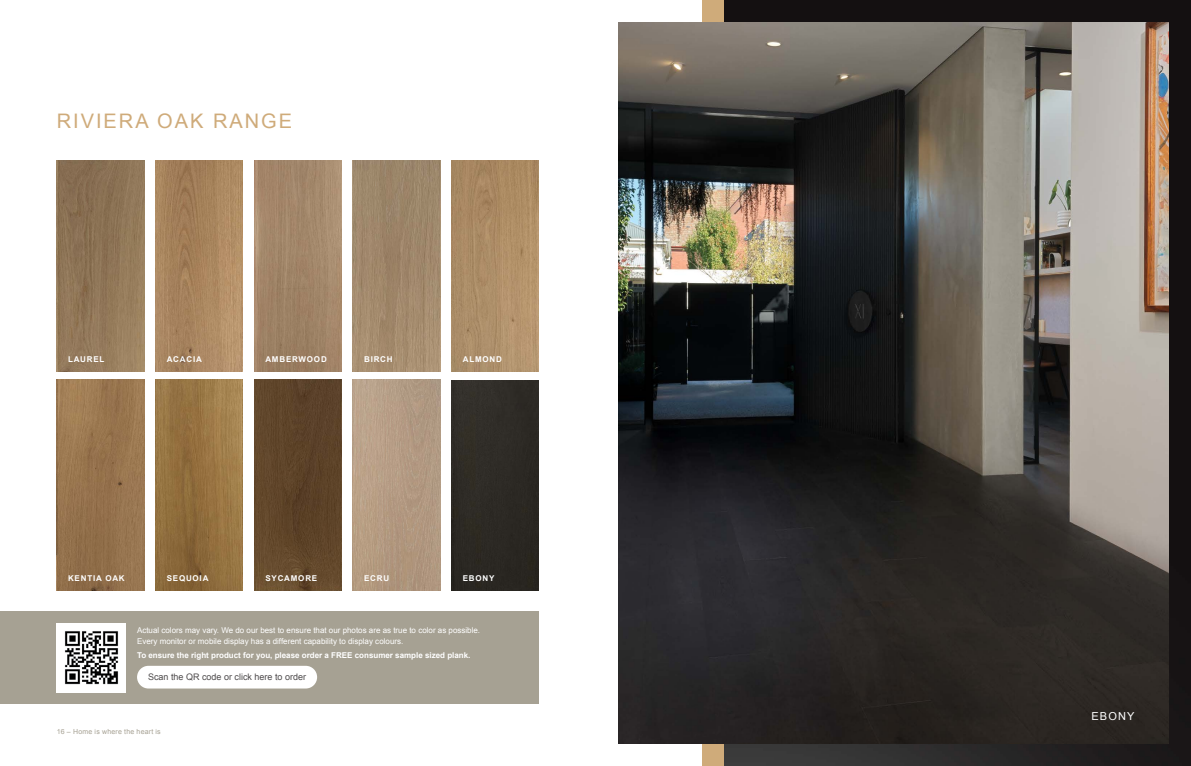
<style>
.page{position:relative;width:1191px;height:766px;background:#fff}
.page>*{position:absolute;margin:0;border:0;box-sizing:border-box;transform-origin:0 0}
.t1{font:20px "Arial";letter-spacing:.1em;color:#cfab7a}
.t2{font:11px "Arial";letter-spacing:.1em;color:#fff}
.t3{font:9px "Arial";color:#4d4a4b}
.t4{font:8px/11px "Arial";color:#fff}
.t5{font:700 8px "Arial";color:#fff}
.t6{font:700 8px "Arial";letter-spacing:.1em;color:#fff}
.t7{font:700 8px "Arial";letter-spacing:.04em;color:#fff}
.t8{font:7px "Arial";letter-spacing:.025em;color:#a6a193}
</style>
<div class="page">
<div style="left:702px;top:0;width:22px;height:765px;background:#cfab7a"></div>
<img style="left:724px;top:0;width:467px;height:765px">
<img style="left:451px;top:160px;width:88px;height:211px">
<img style="left:353px;top:380px;width:87px;height:210px">
<img style="left:254px;top:380px;width:87px;height:210px">
<img style="left:57px;top:380px;width:87px;height:210px">
<div style="left:451px;top:380px;width:88px;height:210px;background:#2d2a24"></div>
<img style="left:155px;top:380px;width:88px;height:210px">
<img style="left:353px;top:160px;width:87px;height:211px">
<img style="left:155px;top:160px;width:88px;height:211px">
<img style="left:254px;top:160px;width:87px;height:211px">
<img style="left:57px;top:160px;width:87px;height:211px">
<img style="left:618px;top:23px;width:550px;height:720px">
<div style="left:0;top:611px;width:539px;height:93px;background:#a6a193"></div>
<div style="left:57px;top:623px;width:69px;height:69px;background:#fff"></div>
<img style="left:64px;top:631px;width:55px;height:54px">
<div style="left:137px;top:665px;width:180px;height:23px;background:#fff;border-radius:11px"></div>
<h1 class="t1" style="left:57px;top:108px;width:237px">RIVIERA OAK RANGE</h1>
<p class="t7" style="left:68px;top:354px;width:38px">LAUREL</p>
<p class="t7" style="left:463px;top:354px;width:41px">ALMOND</p>
<p class="t7" style="left:167px;top:354px;width:37px">ACACIA</p>
<p class="t6" style="left:265px;top:354px;width:63px">AMBERWOOD</p>
<p class="t7" style="left:364px;top:354px;width:30px">BIRCH</p>
<p class="t6" style="left:68px;top:573px;width:58px">KENTIA OAK</p>
<p class="t7" style="left:463px;top:573px;width:33px">EBONY</p>
<p class="t6" style="left:167px;top:573px;width:43px">SEQUOIA</p>
<p class="t6" style="left:265px;top:573px;width:53px">SYCAMORE</p>
<p class="t7" style="left:364px;top:573px;width:27px">ECRU</p>
<p class="t4" style="left:137px;top:624px;width:344px">Actual colors may vary. We do our best to ensure that our photos are as true to color as possible.<br>Every monitor or mobile display has a different capability to display colours.</p>
<p class="t5" style="left:137px;top:649px;width:335px">To ensure the right product for you, please order a FREE consumer sample sized plank.</p>
<p class="t3" style="left:148px;top:671px;width:159px">Scan the QR code or click here to order</p>
<p class="t8" style="left:57px;top:727px;width:106px">16 – Home is where the heart is</p>
<h2 class="t2" style="left:1091px;top:709px;width:44px">EBONY</h2>
<h2 class="t2" style="left:1089px;top:709px;width:47px">KENTIA</h2>
</div>
